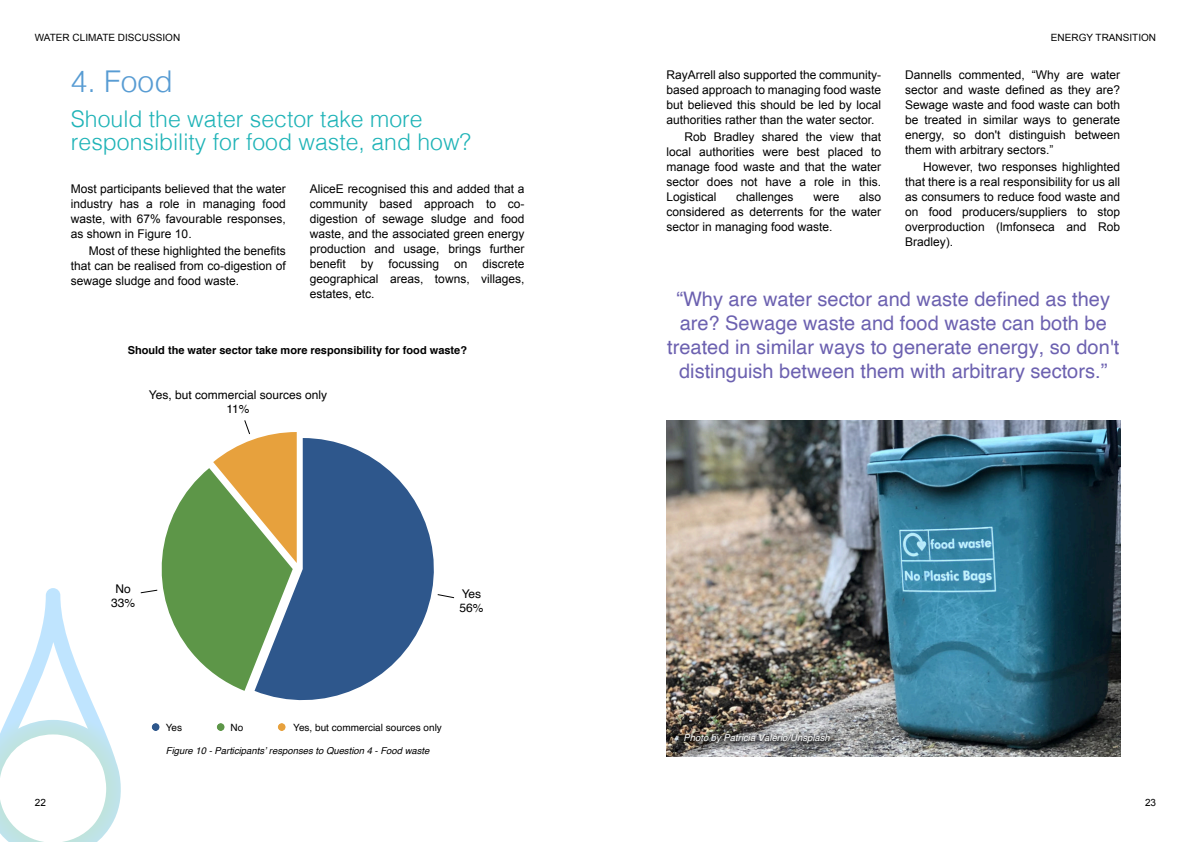
<style>
.page{position:relative;width:1191px;height:842px;background:#fff}
.page>*{position:absolute;margin:0;border:0;box-sizing:border-box;transform-origin:0 0}
.t1{font:300 30px "Helvetica";color:#589cd3}
.t2{font:300 23px/23px "Helvetica";color:#1eb3b7}
.t3{font:20px/24px "Helvetica";color:#6c61b0;text-align:center}
.t4{font:12px/15px "Arial";color:#000;text-align:justify}
.t5{font:12px/14px "Helvetica";color:#000;text-align:center}
.t6{font:700 11px "Helvetica";color:#000}
.t7{font:10px "Arial";color:#000}
.t8{font:10px "Helvetica";color:#000}
.t9{font:italic 9.5px "Helvetica";color:#000}
.t10{font:italic 9.5px "Helvetica";color:#fff}
</style>
<div class="page">
<svg style="left:0;top:588px;width:121px;height:254px"></svg>
<svg style="left:255px;top:438px;width:179px;height:263px;fill:#2e578c"></svg>
<svg style="left:141px;top:420px;width:156px;height:271px"></svg>
<svg style="left:437px;top:594px;width:17px;height:4px"></svg>
<div style="left:152px;top:723px;width:8px;height:8px;background:#2e578c;border-radius:50%"></div>
<div style="left:217px;top:723px;width:8px;height:8px;background:#5d9648;border-radius:50%"></div>
<div style="left:278px;top:723px;width:8px;height:8px;background:#e7a13d;border-radius:50%"></div>
<img style="left:666px;top:421px;width:454px;height:336px">
<img style="left:680px;top:730px;width:158px;height:21px">
<p class="t7" style="left:35px;top:34px;width:147px">WATER CLIMATE DISCUSSION</p>
<p class="t7" style="left:1051px;top:34px;width:107px">ENERGY TRANSITION</p>
<h1 class="t1" style="left:71px;top:71px;width:103px">4. Food</h1>
<h2 class="t2" style="left:71px;top:111px;width:402px">Should the water sector take more responsibility for food waste, and how?</h2>
<p class="t4" style="left:71px;top:183px;width:216px">Most participants believed that the water industry has a role in managing food waste, with 67% favourable responses, as shown in Figure 10.</p>
<p class="t4" style="left:71px;top:245px;width:216px;text-indent:18px">Most of these highlighted the benefits that can be realised from co-digestion of sewage sludge and food waste.</p>
<p class="t4" style="left:310px;top:183px;width:216px">AliceE recognised this and added that a community based approach to co&shy;digestion of sewage sludge and food waste, and the associated green energy production and usage, brings further benefit</p>
<p class="t4" style="left:361px;top:258px;width:14px">by</p>
<p class="t4" style="left:388px;top:258px;width:52px">focussing</p>
<p class="t4" style="left:454px;top:258px;width:15px">on</p>
<p class="t4" style="left:310px;top:258px;width:216px;text-indent:173px">discrete geographical areas, towns, villages, estates, etc.</p>
<p class="t6" style="left:128px;top:346px;width:341px">Should the water sector take more responsibility for food waste?</p>
<p class="t5" style="left:149px;top:388px;width:180px">Yes, but commercial sources only<br>11%</p>
<p class="t7" style="left:35px;top:798px;width:13px">22</p>
<p class="t5" style="left:111px;top:582px;width:26px">No<br>33%</p>
<p class="t5" style="left:459px;top:588px;width:26px;text-align:left">Yes<br>56%</p>
<p class="t8" style="left:166px;top:723px;width:18px">Yes</p>
<p class="t8" style="left:231px;top:723px;width:14px">No</p>
<p class="t8" style="left:293px;top:723px;width:150px">Yes, but commercial sources only</p>
<p class="t9" style="left:166px;top:747px;width:265px">Figure 10 - Participants’ responses to Question 4 - Food waste</p>
<p class="t4" style="left:666px;top:69px;width:216px">RayArrell also supported the community&shy;based approach to managing food waste but believed this should be led by local authorities rather than the water sector.</p>
<p class="t4" style="left:666px;top:131px;width:216px;text-indent:18px">Rob Bradley shared the view that local authorities were best placed to manage food waste and that the water sector does not have a role in this.<br>Logistical</p>
<p class="t4" style="left:666px;top:191px;width:216px;text-indent:193px">also considered as deterrents for the water sector in managing food waste.</p>
<p class="t4" style="left:736px;top:191px;width:59px">challenges</p>
<p class="t4" style="left:813px;top:191px;width:28px">were</p>
<p class="t4" style="left:905px;top:69px;width:216px">Dannells commented, “Why are water sector and waste defined as they are?<br>Sewage waste and food waste can both be treated in similar ways to generate energy, so don't distinguish between them with arbitrary sectors.”</p>
<p class="t4" style="left:905px;top:161px;width:216px;text-indent:18px">However, two responses highlighted that there is a real responsibility for us all as consumers to reduce food waste and on food producers/suppliers to stop overproduction (lmfonseca and Rob Bradley).</p>
<h3 class="t3" style="left:667px;top:288px;width:453px">“Why are water sector and waste defined as they are? Sewage waste and food waste can both be treated in similar ways to generate energy, so don't distinguish between them with arbitrary sectors.”</h3>
<p class="t10" style="left:683px;top:733px;width:148px">Photo by Patricia Valério/Unsplash</p>
<p class="t7" style="left:1145px;top:798px;width:13px">23</p>
</div>
